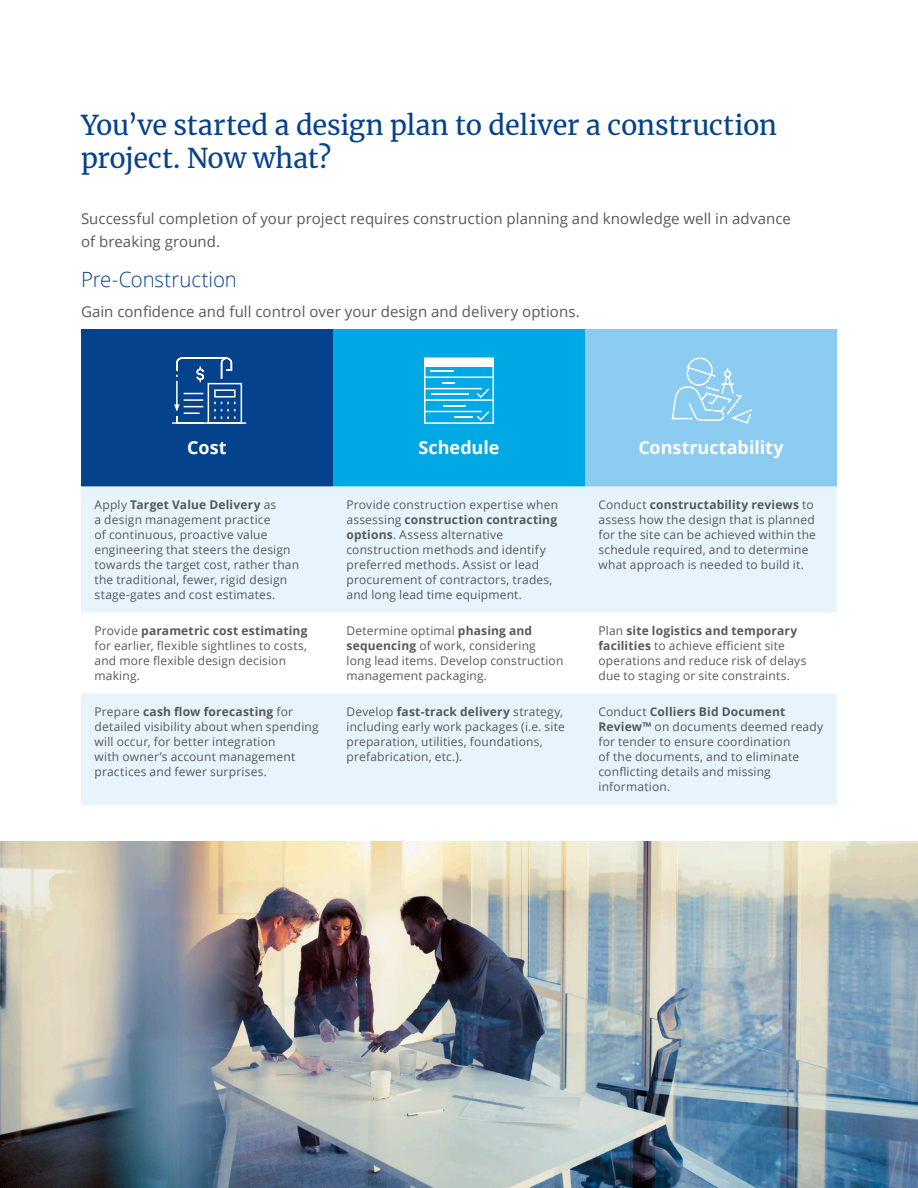
<style>
.page{position:relative;width:918px;height:1188px;background:#fff}
.page>*{position:absolute;margin:0;border:0;box-sizing:border-box;transform-origin:0 0}
.t1{font:27px/33px "Merriweather";letter-spacing:-.01em;color:#05428c}
.t2{font:300 21px "Open Sans";letter-spacing:-.005em;color:#05428c}
.t3{font:700 18px "Open Sans";color:#fff}
.t4{font:15px/22.5px "Open Sans";letter-spacing:.005em;color:#57585a}
.t5{font:12px/15px "Open Sans";letter-spacing:.015em;color:#57585a}
.s1{font-weight:700}
</style>
<div class="page">
<div style="left:81px;top:329px;width:252px;height:157px;background:#05428c"></div>
<div style="left:333px;top:329px;width:252px;height:157px;background:#00a8e4"></div>
<div style="left:585px;top:329px;width:252px;height:157px;background:#8bccf0"></div>
<svg style="left:81px;top:486px;width:756px;height:319px;fill:#e7f4fb"></svg>
<svg style="left:171px;top:357px;width:76px;height:67px"></svg>
<div style="left:424px;top:357px;width:70px;height:67px;border:2px solid #fff"></div>
<hr style="left:425px;top:376px;width:68px;height:2px;background:#fff">
<hr style="left:425px;top:388px;width:57px;height:1px;background:#fff">
<hr style="left:425px;top:399px;width:68px;height:2px;background:#fff">
<hr style="left:425px;top:411px;width:57px;height:1px;background:#fff">
<div style="left:425px;top:358px;width:68px;height:8px;background:#fff"></div>
<svg style="left:431px;top:371px;width:23px;height:1px"></svg>
<hr style="left:431px;top:394px;width:38px;height:1px;background:#fff">
<svg style="left:442px;top:382px;width:49px;height:40px"></svg>
<svg style="left:671px;top:357px;width:81px;height:67px"></svg>
<img style="left:0;top:841px;width:918px;height:347px">
<h1 class="t1" style="left:81px;top:108px;width:698px">You’ve started a design plan to deliver a construction project. Now what?</h1>
<p class="t4" style="left:81px;top:207px;width:712px">Successful completion of your project requires construction planning and knowledge well in advance of breaking ground.</p>
<h2 class="t2" style="left:81px;top:265px;width:157px">Pre-Construction</h2>
<p class="t4" style="left:81px;top:300px;width:500px">Gain confidence and full control over your design and delivery options.</p>
<h3 class="t3" style="left:187px;top:435px;width:41px">Cost</h3>
<h3 class="t3" style="left:419px;top:435px;width:82px">Schedule</h3>
<h3 class="t3" style="left:638px;top:435px;width:147px">Constructability</h3>
<p class="t5" style="left:94px;top:497px;width:206px">Apply <span class="s1">Target Value Delivery</span> as<br>a design management practice<br>of continuous, proactive value engineering that steers the design towards the target cost, rather than the traditional, fewer, rigid design stage-gates and cost estimates.</p>
<p class="t5" style="left:346px;top:497px;width:213px">Provide construction expertise when assessing <span class="s1">construction contracting options</span>. Assess alternative construction methods and identify preferred methods. Assist or lead procurement of contractors, trades, and long lead time equipment.</p>
<p class="t5" style="left:598px;top:497px;width:219px">Conduct <span class="s1">constructability reviews</span> to assess how the design that is planned for the site can be achieved within the schedule required, and to determine what approach is needed to build it.</p>
<p class="t5" style="left:94px;top:623px;width:215px">Provide <span class="s1">parametric cost estimating </span>for earlier, flexible sightlines to costs, and more flexible design decision making.</p>
<p class="t5" style="left:346px;top:623px;width:218px">Determine optimal <span class="s1">phasing and sequencing</span> of work, considering long lead items. Develop construction management packaging.</p>
<p class="t5" style="left:598px;top:623px;width:209px">Plan <span class="s1">site logistics and temporary facilities</span> to achieve efficient site operations and reduce risk of delays due to staging or site constraints.</p>
<p class="t5" style="left:94px;top:704px;width:226px">Prepare <span class="s1">cash flow forecasting</span> for detailed visibility about when spending will occur, for better integration<br>with owner’s account management practices and fewer surprises.</p>
<p class="t5" style="left:346px;top:704px;width:220px">Develop <span class="s1">fast-track delivery</span> strategy, including early work packages (i.e. site preparation, utilities, foundations, prefabrication, etc.).</p>
<p class="t5" style="left:598px;top:704px;width:226px">Conduct <span class="s1">Colliers Bid Document<br>Review™</span> on documents deemed ready for tender to ensure coordination<br>of the documents, and to eliminate conflicting details and missing information.</p>
</div>
